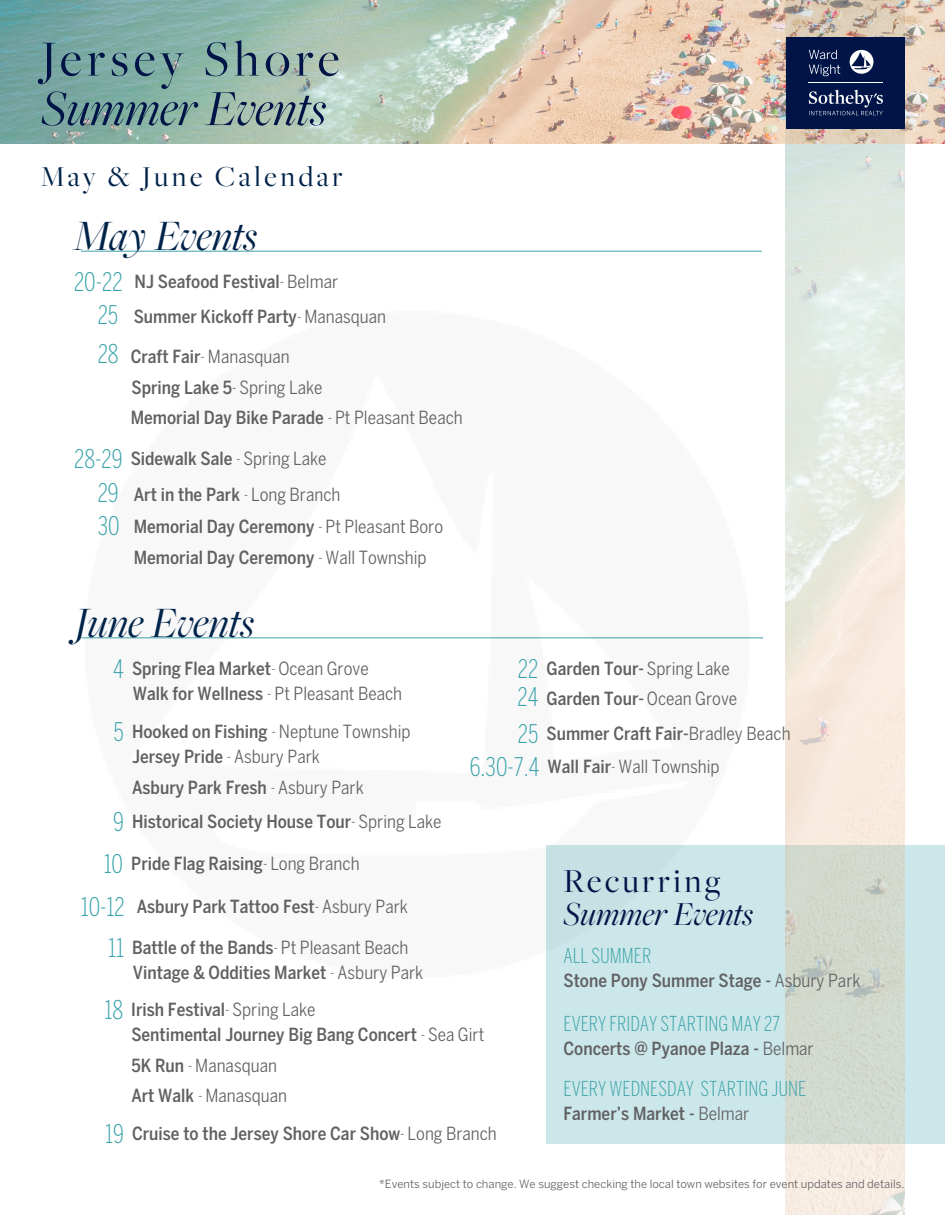
<style>
.page{position:relative;width:945px;height:1215px;background:#fff}
.page>*{position:absolute;margin:0;border:0;box-sizing:border-box;transform-origin:0 0}
.t1{font:italic 52.5px "Freight Big Pro";color:#001447}
.t2{font:52.5px "Freight Big Pro";letter-spacing:.1em;color:#001447}
.t3{font:italic 45px "Freight Big Pro";color:#002349}
.t4{font:italic 34.95px "Freight Big Pro";color:#001447}
.t5{font:34.95px "Freight Big Pro";letter-spacing:.1em;color:#001447}
.t6{font:30px "Freight Big Pro";letter-spacing:.12em;color:#002349}
.t7{font:300 extra-condensed 25.5px "Benton Sans";color:#3ba3aa}
.t8{font:300 extra-condensed 20.4px "Benton Sans";color:#3ba3aa}
.t9{font:500 condensed 18px "Benton Sans";color:#616164}
.t10{font:condensed 18px "Benton Sans";color:#616164}
.t11{font:11.25px "Benton Sans";color:#616164}
.s1{font-weight:300;font-stretch:extra-condensed}
.s2{font-weight:400}
.s3{font-weight:500}
</style>
<div class="page">
<div style="left:547px;top:845px;width:398px;height:298px;background:#cce7e9"></div>
<img style="left:786px;top:143px;width:118px;height:1072px">
<img style="left:0;top:0;width:945px;height:143px">
<div style="left:786px;top:37px;width:118px;height:92px;background:#001447"></div>
<hr style="left:809px;top:82px;width:74px;height:1px;background:#fff">
<svg style="left:809px;top:90px;width:74px;height:25px"></svg>
<svg style="left:850px;top:50px;width:23px;height:24px"></svg>
<svg style="left:809px;top:50px;width:28px;height:9px"></svg>
<svg style="left:809px;top:65px;width:31px;height:11px"></svg>
<hr style="left:81px;top:251px;width:681px;height:1px;background:#3ba3aa">
<hr style="left:82px;top:637px;width:681px;height:1px;background:#3ba3aa">
<p class="t2" style="left:41px;top:25px;width:300px">Jersey Shore</p>
<p class="t1" style="left:41px;top:74px;width:286px">Summer Events</p>
<p class="t6" style="left:40px;top:157px;width:304px">May &amp; June Calendar</p>
<p class="t3" style="left:73px;top:207px;width:185px">May Events</p>
<p class="t7" style="left:74px;top:267px;width:50px">20-22</p>
<p class="t9" style="left:135px;top:271px;width:205px">NJ Seafood Festival<span class="s1">-</span> <span class="s2">Belmar</span></p>
<p class="t7" style="left:98px;top:300px;width:22px">25</p>
<p class="t9" style="left:134px;top:306px;width:254px">Summer Kickoff Party<span class="s1">-</span> <span class="s2">Manasquan</span></p>
<p class="t7" style="left:98px;top:339px;width:22px">28</p>
<p class="t9" style="left:131px;top:346px;width:160px">Craft Fair<span class="s1">-</span> <span class="s2">Manasquan</span></p>
<p class="t9" style="left:131px;top:377px;width:193px">Spring Lake 5<span class="s1">-</span> <span class="s2">Spring Lake</span></p>
<p class="t9" style="left:131px;top:407px;width:333px">Memorial Day Bike Parade <span class="s1">-</span> <span class="s2">Pt Pleasant Beach</span></p>
<p class="t7" style="left:74px;top:444px;width:50px">28-29</p>
<p class="t9" style="left:131px;top:447px;width:197px">Sidewalk Sale <span class="s1">-</span> <span class="s2">Spring Lake</span></p>
<p class="t7" style="left:98px;top:478px;width:23px">29</p>
<p class="t9" style="left:134px;top:484px;width:208px">Art in the Park <span class="s1">-</span> <span class="s2">Long Branch</span></p>
<p class="t7" style="left:98px;top:511px;width:23px">30</p>
<p class="t9" style="left:134px;top:516px;width:311px">Memorial Day Ceremony <span class="s1">-</span> <span class="s2">Pt Pleasant Boro</span></p>
<p class="t9" style="left:134px;top:546px;width:294px">Memorial Day Ceremony <span class="s1">-</span> <span class="s2">Wall Township</span></p>
<p class="t3" style="left:75px;top:593px;width:181px">June Events</p>
<p class="t7" style="left:518px;top:654px;width:22px">22</p>
<p class="t9" style="left:547px;top:658px;width:185px">Garden Tour- <span class="s2">Spring Lake</span></p>
<p class="t7" style="left:518px;top:682px;width:22px">24</p>
<p class="t9" style="left:547px;top:688px;width:192px">Garden Tour- <span class="s2">Ocean Grove</span></p>
<p class="t7" style="left:518px;top:719px;width:22px">25</p>
<p class="t9" style="left:547px;top:723px;width:246px">Summer Craft Fair-<span class="s2">Bradley Beach</span></p>
<p class="t7" style="left:470px;top:752px;width:71px">6.30-7.4</p>
<p class="t10" style="left:548px;top:756px;width:173px"><span class="s3">Wall Fair</span><span class="s1">-</span> Wall Township</p>
<p class="t7" style="left:113px;top:654px;width:12px">4</p>
<p class="t9" style="left:132px;top:658px;width:238px">Spring Flea Market<span class="s1">-</span> <span class="s2">Ocean Grove</span></p>
<p class="t9" style="left:133px;top:683px;width:271px">Walk for Wellness <span class="s1">-</span> <span class="s2">Pt Pleasant Beach</span></p>
<p class="t7" style="left:114px;top:717px;width:12px">5</p>
<p class="t9" style="left:132px;top:721px;width:280px">Hooked on Fishing <span class="s1">-</span> <span class="s2">Neptune Township</span></p>
<p class="t9" style="left:132px;top:746px;width:189px">Jersey Pride <span class="s1">-</span> <span class="s2">Asbury Park</span></p>
<p class="t9" style="left:132px;top:777px;width:233px">Asbury Park Fresh <span class="s1">-</span> <span class="s2">Asbury Park</span></p>
<p class="t7" style="left:113px;top:807px;width:12px">9</p>
<p class="t9" style="left:132px;top:811px;width:311px">Historical Society House Tour<span class="s1">-</span> <span class="s2">Spring Lake</span></p>
<p class="t7" style="left:104px;top:849px;width:21px">10</p>
<p class="t9" style="left:131px;top:853px;width:230px">Pride Flag Raising<span class="s1">-</span> <span class="s2">Long Branch</span></p>
<p class="t7" style="left:81px;top:892px;width:45px">10-12</p>
<p class="t9" style="left:137px;top:896px;width:273px">Asbury Park Tattoo Fest<span class="s1">-</span> <span class="s2">Asbury Park</span></p>
<p class="t7" style="left:108px;top:933px;width:17px">11</p>
<p class="t9" style="left:132px;top:937px;width:278px">Battle of the Bands<span class="s1">-</span> <span class="s2">Pt Pleasant Beach</span></p>
<p class="t9" style="left:133px;top:962px;width:292px">Vintage &amp; Oddities Market <span class="s1">-</span> <span class="s2">Asbury Park</span></p>
<p class="t7" style="left:104px;top:995px;width:20px">18</p>
<p class="t9" style="left:131px;top:999px;width:186px">Irish Festival<span class="s1">-</span> <span class="s2">Spring Lake</span></p>
<p class="t9" style="left:131px;top:1024px;width:354px">Sentimental Journey Big Bang Concert <span class="s1">-</span> <span class="s2">Sea Girt</span></p>
<p class="t10" style="left:131px;top:1055px;width:147px"><span class="s3">5K Run</span> <span class="s1">-</span> Manasquan</p>
<p class="t10" style="left:131px;top:1085px;width:157px"><span class="s3">Art Walk</span> <span class="s1">-</span> Manasquan</p>
<p class="t7" style="left:105px;top:1119px;width:20px">19</p>
<p class="t9" style="left:132px;top:1123px;width:366px">Cruise to the Jersey Shore Car Show<span class="s1">-</span> <span class="s2">Long Branch</span></p>
<p class="t5" style="left:564px;top:859px;width:159px">Recurring</p>
<p class="t4" style="left:564px;top:891px;width:191px">Summer Events</p>
<p class="t8" style="left:564px;top:944px;width:89px">ALL SUMMER</p>
<p class="t9" style="left:564px;top:970px;width:299px">Stone Pony Summer Stage - <span class="s2">Asbury Park</span></p>
<p class="t8" style="left:564px;top:1012px;width:218px">EVERY FRIDAY STARTING MAY 27</p>
<p class="t9" style="left:564px;top:1038px;width:252px">Concerts @ Pyanoe Plaza - <span class="s2">Belmar</span></p>
<p class="t8" style="left:564px;top:1077px;width:244px">EVERY WEDNESDAY STARTING JUNE</p>
<p class="t9" style="left:564px;top:1103px;width:187px">Farmer’s Market - <span class="s2">Belmar</span></p>
<p class="t11" style="left:379px;top:1177px;width:527px">*Events subject to change. We suggest checking the local town websites for event updates and details.</p>
</div>
